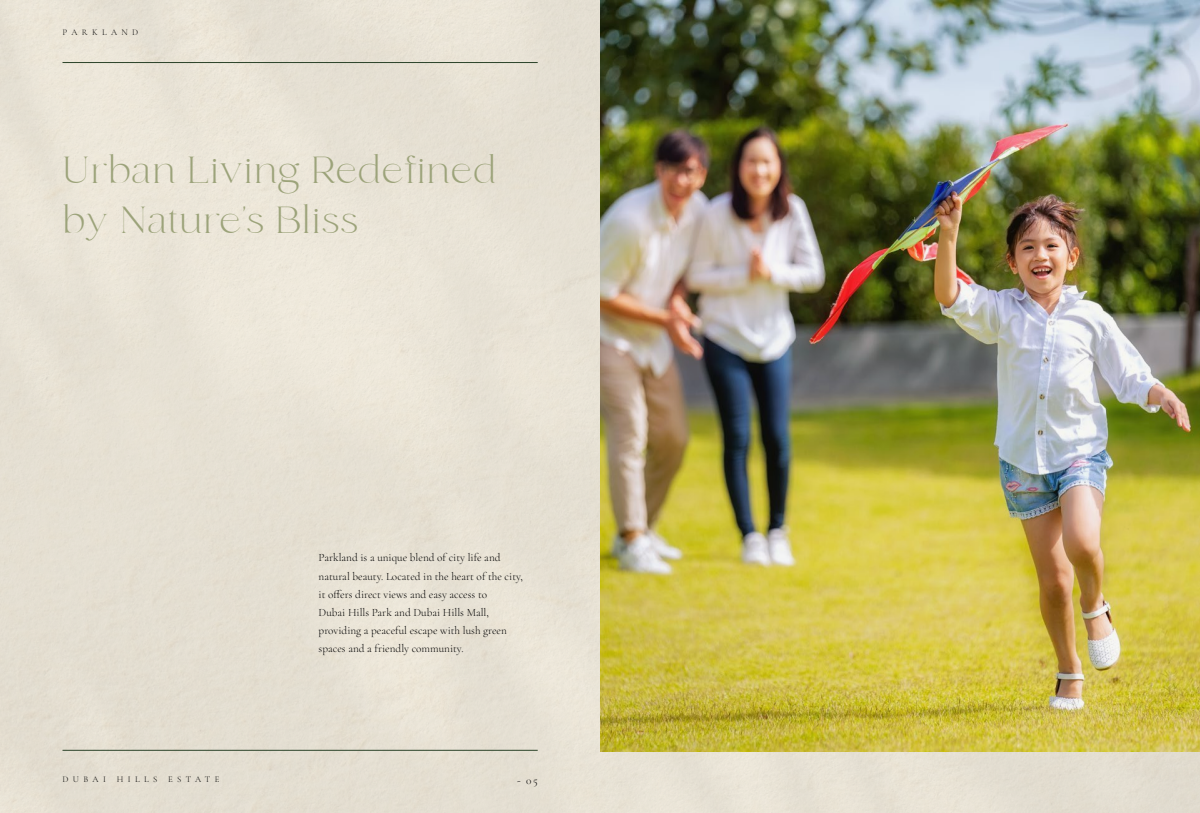
<style>
.page{position:relative;width:1200px;height:813px;background:#fff}
.page>*{position:absolute;margin:0;border:0;box-sizing:border-box;transform-origin:0 0}
.t1{font:37.5px/50px "fonde";letter-spacing:.025em;color:#9ca37a}
.t2{font:300 11.25px/18.1px "Cormorant Garamond";color:#000}
.t3{font:300 8.75px "Cormorant Garamond";letter-spacing:.5em;color:#000}
</style>
<div class="page">
<div style="left:0;top:0;width:1200px;height:812px;background:#e7e1d4"></div>
<img style="left:600px;top:0;width:600px;height:751px">
<hr style="left:62px;top:62px;width:476px;height:1px;background:#2b4329">
<hr style="left:62px;top:750px;width:476px;height:1px;background:#2b4329">
<p class="t3" style="left:63px;top:27px;width:77px">PARKLAND</p>
<h1 class="t1" style="left:63px;top:145px;width:435px">Urban Living Redefined by Natures’ Bliss</h1>
<p class="t3" style="left:63px;top:773px;width:45px">DUBAI</p>
<p class="t3" style="left:117px;top:773px;width:42px">HILLS</p>
<p class="t3" style="left:168px;top:773px;width:53px">ESTATE</p>
<p class="t2" style="left:319px;top:548px;width:206px">Parkland is a unique blend of city life and natural beauty. Located in the heart of the city, it offers direct views and easy access to<br>Dubai Hills Park and Dubai Hills Mall, providing a peaceful escape with lush green spaces and a friendly community.</p>
<p class="t2" style="left:526px;top:770px;width:13px">05</p>
<p class="t2" style="left:517px;top:770px;width:5px">-</p>
</div>
